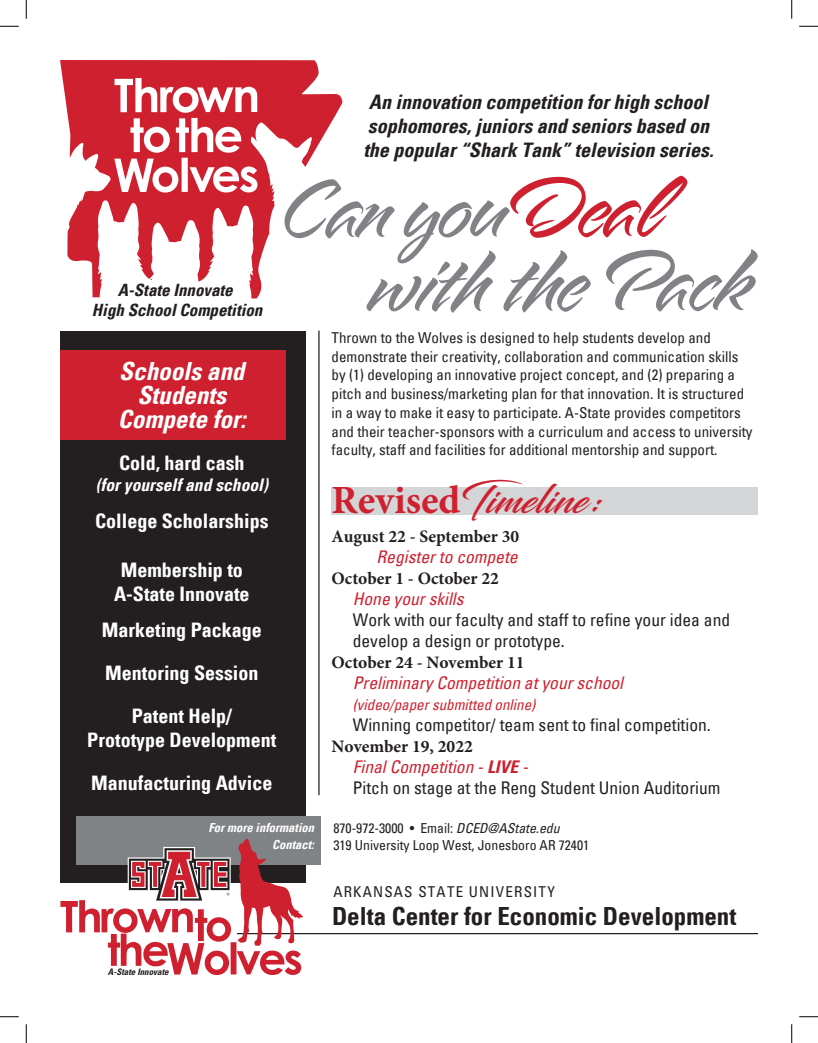
<style>
.page{position:relative;width:818px;height:1043px;background:#fff}
.page>*{position:absolute;margin:0;border:0;box-sizing:border-box;transform-origin:0 0}
.t1{font:104.12px "Alpine Script";letter-spacing:-.01em;color:#808285}
.t2{font:40px "Blacksword";color:#cf202f}
.t3{font:700 condensed 25px "Univers";color:#231f20}
.t4{font:italic 700 condensed 25px/23.8px "Univers";color:#fff;text-align:center}
.t5{font:700 condensed 20px/42.8px "Univers";color:#fff;text-align:center}
.t6{font:italic 700 condensed 20px/24px "Univers";color:#231f20}
.t7{font:condensed 17.5px/21px "Univers";color:#231f20}
.t8{font:700 17.5px "Minion Pro";color:#231f20}
.t9{font:italic condensed 17.5px "Univers";color:#cf202f}
.t10{font:italic 700 condensed 17.5px "Univers";color:#fff}
.t11{font:italic 700 condensed 17px "Univers";color:#231f20}
.t12{font:condensed 15px/18.8px "Univers";color:#231f20}
.t13{font:italic condensed 15px "Univers";color:#cf202f}
.t14{font:condensed 15px "Univers";letter-spacing:.08em;color:#231f20}
.t15{font:condensed 13.75px/17.5px "Univers";color:#231f20}
.t16{font:italic 700 condensed 12.5px/17.5px "Univers";color:#fff;text-align:right}
.t17{font:italic 700 condensed 9px "Univers";color:#231f20}
.s1{color:#cf202f}
.s2{font-family:"Minion Pro";font-weight:700}
.s3{font-style:italic;color:#cf202f}
.s4{font-weight:700;font-style:italic;color:#cf202f}
.s5{font-style:italic}
</style>
<div class="page">
<div style="left:60px;top:331px;width:245px;height:552px;background:#231f20"></div>
<div style="left:76px;top:816px;width:245px;height:48px;background:#808385"></div>
<div style="left:60px;top:350px;width:225px;height:89px;background:#cf202f"></div>
<div style="left:331px;top:487px;width:427px;height:28px;background:#d4d5d7"></div>
<svg style="left:60px;top:60px;width:282px;height:238px"></svg>
<svg style="left:114px;top:78px;width:143px;height:75px"></svg>
<svg style="left:114px;top:159px;width:64px;height:33px"></svg>
<div style="left:181px;top:158px;width:7px;height:34px;background:#fff"></div>
<svg style="left:189px;top:166px;width:68px;height:26px"></svg>
<hr style="left:318px;top:330px;width:1px;height:465px;background:#231f20">
<hr style="left:237px;top:933px;width:520px;height:1px;background:#231f20">
<div style="left:230px;top:942px;width:6px;height:32px;background:#cf202f"></div>
<svg style="left:60px;top:847px;width:171px;height:129px"></svg>
<svg style="left:237px;top:839px;width:66px;height:136px"></svg>
<svg style="left:0;top:25px;width:19px;height:2px"></svg>
<svg style="left:799px;top:25px;width:19px;height:2px"></svg>
<svg style="left:0;top:1016px;width:19px;height:1px"></svg>
<svg style="left:799px;top:1016px;width:19px;height:1px"></svg>
<svg style="left:25px;top:0;width:2px;height:19px"></svg>
<svg style="left:25px;top:1024px;width:2px;height:18px"></svg>
<svg style="left:791px;top:0;width:1px;height:19px"></svg>
<svg style="left:791px;top:1024px;width:1px;height:18px"></svg>
<p class="t11" style="left:118px;top:280px;width:116px">A-State Innovate</p>
<p class="t11" style="left:92px;top:300px;width:172px">High School Competition</p>
<h3 class="t4" style="left:118px;top:359px;width:129px">Schools and<br>Students<br>Compete for:</h3>
<h3 class="t5" style="left:119px;top:441px;width:127px">Cold, hard cash</h3>
<p class="t10" style="left:96px;top:474px;width:174px">(for yourself and school)</p>
<h3 class="t5" style="left:95px;top:499px;width:175px">College Scholarships</h3>
<h3 class="t5" style="left:114px;top:557px;width:137px;line-height:24px">Membership to<br>A-State Innovate</h3>
<h3 class="t5" style="left:102px;top:608px;width:161px">Marketing Package<br>Mentoring Session<br>Patent Help/</h3>
<h3 class="t5" style="left:87px;top:718px;width:190px;text-align:left">Prototype Development<br>Manufacturing Advice</h3>
<h3 class="t6" style="left:363px;top:90px;width:351px">An innovation competition for high school sophomores, juniors and seniors based on the popular “Shark Tank” television series.</h3>
<h1 class="t1" style="left:278px;top:159px;width:387px">Can you<span class="s1">Deal</span></h1>
<h1 class="t1" style="left:367px;top:232px;width:384px">with the Pack</h1>
<p class="t12" style="left:331px;top:328px;width:422px">Thrown to the Wolves is designed to help students develop and demonstrate their creativity, collaboration and communication skills by (1) developing an innovative project concept, and (2) preparing a pitch and business/marketing plan for that innovation. It is structured in a way to make it easy to participate. A-State provides competitors and their teacher-sponsors with a curriculum and access to university faculty, staff and facilities for additional mentorship and support.</p>
<h2 class="t2" style="left:331px;top:476px;width:275px"><span class="s2">Revised</span>Timeline:</h2>
<p class="t8" style="left:331px;top:523px;width:189px">August 22 - September 30</p>
<p class="t9" style="left:376px;top:545px;width:142px">Register to compete</p>
<p class="t8" style="left:331px;top:565px;width:169px">October 1 - October 22</p>
<p class="t9" style="left:353px;top:587px;width:112px">Hone your skills</p>
<p class="t7" style="left:353px;top:609px;width:379px">Work with our faculty and staff to refine your idea and develop a design or prototype.</p>
<p class="t8" style="left:331px;top:649px;width:194px">October 24 - November 11</p>
<p class="t9" style="left:353px;top:671px;width:272px">Preliminary Competition at your school</p>
<p class="t13" style="left:353px;top:695px;width:184px">(video/paper submitted online)</p>
<p class="t7" style="left:353px;top:714px;width:359px">Winning competitor/ team sent to final competition.</p>
<p class="t8" style="left:331px;top:733px;width:143px">November 19, 2022</p>
<p class="t7" style="left:353px;top:756px;width:369px"><span class="s3">Final Competition -</span> <span class="s4">LIVE</span> <span class="s3">-<br></span>Pitch on stage at the Reng Student Union Auditorium</p>
<p class="t17" style="left:108px;top:966px;width:62px">A-State Innovate</p>
<p class="t16" style="left:208px;top:818px;width:107px">For more information<br>Contact:</p>
<p class="t15" style="left:333px;top:818px;width:257px">870-972-3000 • Email: <span class="s5">DCED@AState.edu<br></span>319 University Loop West, Jonesboro AR 72401</p>
<p class="t14" style="left:333px;top:881px;width:223px">ARKANSAS STATE UNIVERSITY</p>
<h3 class="t3" style="left:332px;top:900px;width:406px">Delta Center for Economic Development</h3>
</div>
